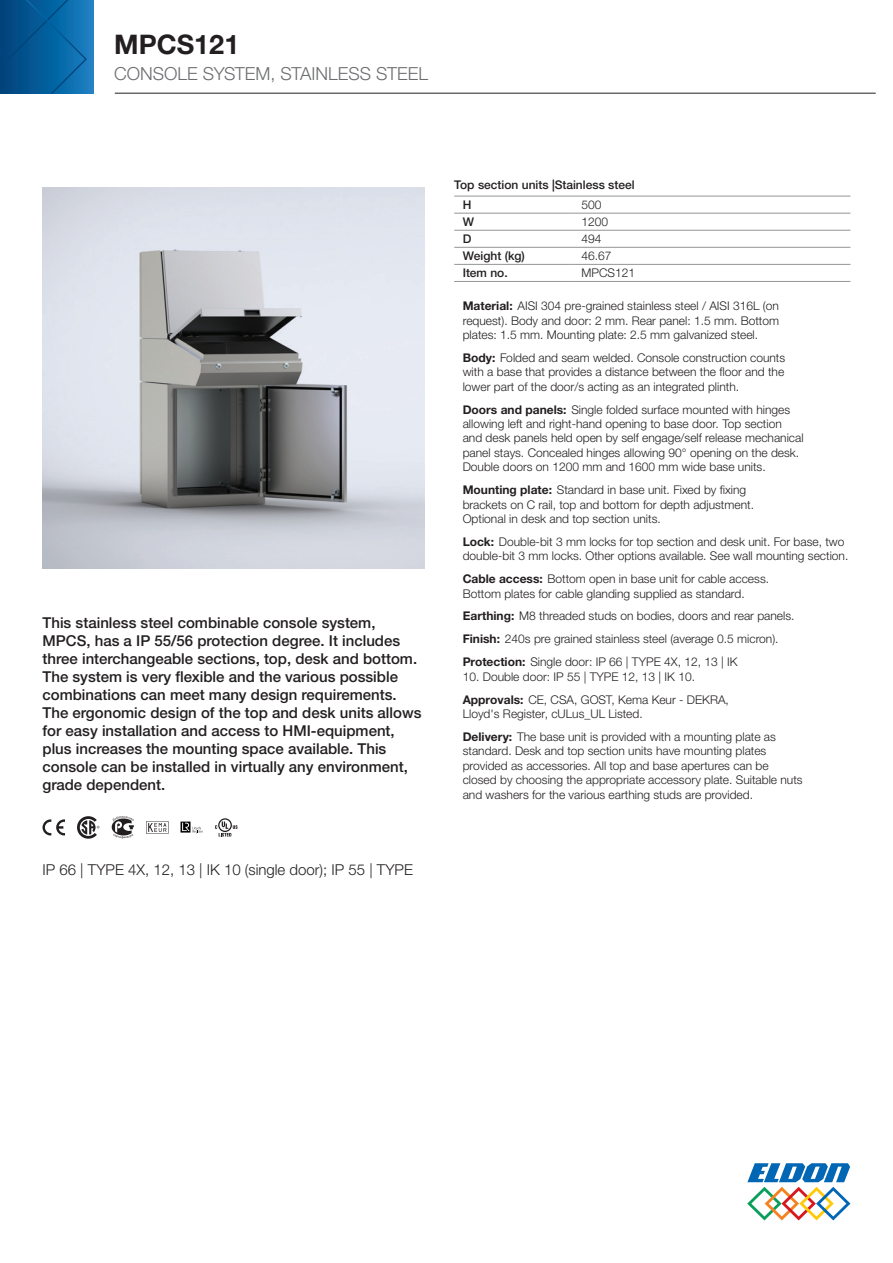
<style>
.page{position:relative;width:893px;height:1263px;background:#fff}
.page>*{position:absolute;margin:0;border:0;box-sizing:border-box;transform-origin:0 0}
.t1{font:700 27px "Helvetica Neue LTW1 G";color:#231f20}
.t2{font:300 18px "Helvetica Neue LTW1 G";color:#6c6d70}
.t3{font:500 15px/18px "Helvetica Neue LTW1 G";color:#231f20}
.t4{font:300 15px "Helvetica Neue LTW1 G";color:#231f20}
.t5{font:300 12px/14.4px "Helvetica Neue LTW1 G";color:#231f20}
.t6{font:500 12px/19.6px "Helvetica Neue LTW1 G";color:#231f20}
.s1{font-weight:700}
</style>
<div class="page">
<svg style="left:747px;top:1163px;width:103px;height:57px"></svg>
<div style="left:0;top:0;width:93px;height:94px;background:#2380c2"></div>
<svg style="left:0;top:0;width:87px;height:94px;background:#065d99"></svg>
<hr style="left:115px;top:93px;width:761px;height:1px;background:#231f20">
<hr style="left:454px;top:196px;width:119px;height:1px;background:#939598">
<hr style="left:454px;top:213px;width:119px;height:1px;background:#939598">
<hr style="left:573px;top:196px;width:277px;height:1px;background:#939598">
<hr style="left:573px;top:213px;width:277px;height:1px;background:#939598">
<hr style="left:454px;top:230px;width:119px;height:1px;background:#939598">
<hr style="left:573px;top:230px;width:277px;height:1px;background:#939598">
<hr style="left:454px;top:247px;width:119px;height:1px;background:#939598">
<hr style="left:573px;top:247px;width:277px;height:1px;background:#939598">
<hr style="left:454px;top:264px;width:119px;height:1px;background:#939598">
<hr style="left:454px;top:281px;width:119px;height:1px;background:#939598">
<hr style="left:573px;top:264px;width:277px;height:1px;background:#939598">
<hr style="left:573px;top:281px;width:277px;height:1px;background:#939598">
<img style="left:43px;top:187px;width:381px;height:382px">
<svg style="left:43px;top:819px;width:22px;height:16px"></svg>
<svg style="left:77px;top:816px;width:23px;height:23px"></svg>
<svg style="left:112px;top:816px;width:22px;height:23px"></svg>
<svg style="left:146px;top:821px;width:23px;height:13px"></svg>
<svg style="left:181px;top:821px;width:22px;height:12px"></svg>
<svg style="left:215px;top:818px;width:23px;height:18px"></svg>
<h1 class="t1" style="left:114px;top:28px;width:127px">MPCS121</h1>
<h2 class="t2" style="left:114px;top:63px;width:315px">CONSOLE SYSTEM, STAINLESS STEEL</h2>
<p class="t3" style="left:43px;top:613px;width:381px">This stainless steel combinable console system, MPCS, has a IP 55/56 protection degree. It includes three interchangeable sections, top, desk and bottom.<br>The system is very flexible and the various possible combinations can meet many design requirements.<br>The ergonomic design of the top and desk units allows for easy installation and access to HMI-equipment, plus increases the mounting space available. This console can be installed in virtually any environment, grade dependent.</p>
<p class="t4" style="left:43px;top:861px;width:372px">IP 66 | TYPE 4X, 12, 13 | IK 10 (single door); IP 55 | TYPE</p>
<p class="t6" style="left:463px;top:175px;width:173px;text-indent:-9px">Top section units |Stainless steel<br>H</p>
<p class="t5" style="left:582px;top:197px;width:22px">500</p>
<p class="t6" style="left:463px;top:212px;width:13px">W</p>
<p class="t5" style="left:582px;top:214px;width:28px">1200</p>
<p class="t6" style="left:463px;top:229px;width:10px">D</p>
<p class="t5" style="left:582px;top:232px;width:22px">494</p>
<p class="t6" style="left:463px;top:246px;width:64px">Weight (kg)</p>
<p class="t5" style="left:582px;top:249px;width:32px">46.67</p>
<p class="t6" style="left:463px;top:263px;width:47px">Item no.</p>
<p class="t5" style="left:582px;top:266px;width:55px">MPCS121</p>
<p class="t5" style="left:463px;top:299px;width:318px;text-align:justify"><span class="s1">Material:</span> AISI 304 pre-grained stainless steel / AISI 316L (on request). Body and door: 2 mm. Rear panel: 1.5 mm. Bottom plates: 1.5 mm. Mounting plate: 2.5 mm galvanized steel.</p>
<p class="t5" style="left:463px;top:350px;width:324px;text-align:justify"><span class="s1">Body:</span> Folded and seam welded. Console construction counts with a base that provides a distance between the floor and the lower part of the door/s acting as an integrated plinth.</p>
<p class="t5" style="left:463px;top:402px;width:342px"><span class="s1">Doors and panels:</span> Single folded surface mounted with hinges allowing left and right-hand opening to base door. Top section and desk panels held open by self engage/self release mechanical panel stays. Concealed hinges allowing 90° opening on the desk.<br>Double doors on 1200 mm and 1600 mm wide base units.</p>
<p class="t5" style="left:463px;top:483px;width:293px"><span class="s1">Mounting plate:</span> Standard in base unit. Fixed by fixing brackets on C rail, top and bottom for depth adjustment.<br>Optional in desk and top section units.</p>
<p class="t5" style="left:463px;top:534px;width:387px"><span class="s1">Lock:</span> Double-bit 3 mm locks for top section and desk unit. For base, two double-bit 3 mm locks. Other options available. See wall mounting section.</p>
<p class="t5" style="left:463px;top:572px;width:308px"><span class="s1">Cable access:</span> Bottom open in base unit for cable access.<br>Bottom plates for cable glanding supplied as standard.</p>
<p class="t5" style="left:463px;top:605px;width:333px;line-height:23px"><span class="s1">Earthing:</span> M8 threaded studs on bodies, doors and rear panels.<br><span class="s1">Finish:</span> 240s pre grained stainless steel (average 0.5 micron).<br><span class="s1">Protection:</span> Single door: IP 66 | TYPE 4X, 12, 13 | IK</p>
<p class="t5" style="left:463px;top:665px;width:268px;line-height:23px">10. Double door: IP 55 | TYPE 12, 13 | IK 10.<br><span class="s1">Approvals:</span> CE, CSA, GOST, Kema Keur - DEKRA,</p>
<p class="t5" style="left:463px;top:702px;width:315px;line-height:23px">Lloyd's Register, cULus_UL Listed.<br><span class="s1">Delivery:</span> The base unit is provided with a mounting plate as</p>
<p class="t5" style="left:463px;top:744px;width:341px">standard. Desk and top section units have mounting plates provided as accessories. All top and base apertures can be closed by choosing the appropriate accessory plate. Suitable nuts and washers for the various earthing studs are provided.</p>
</div>
